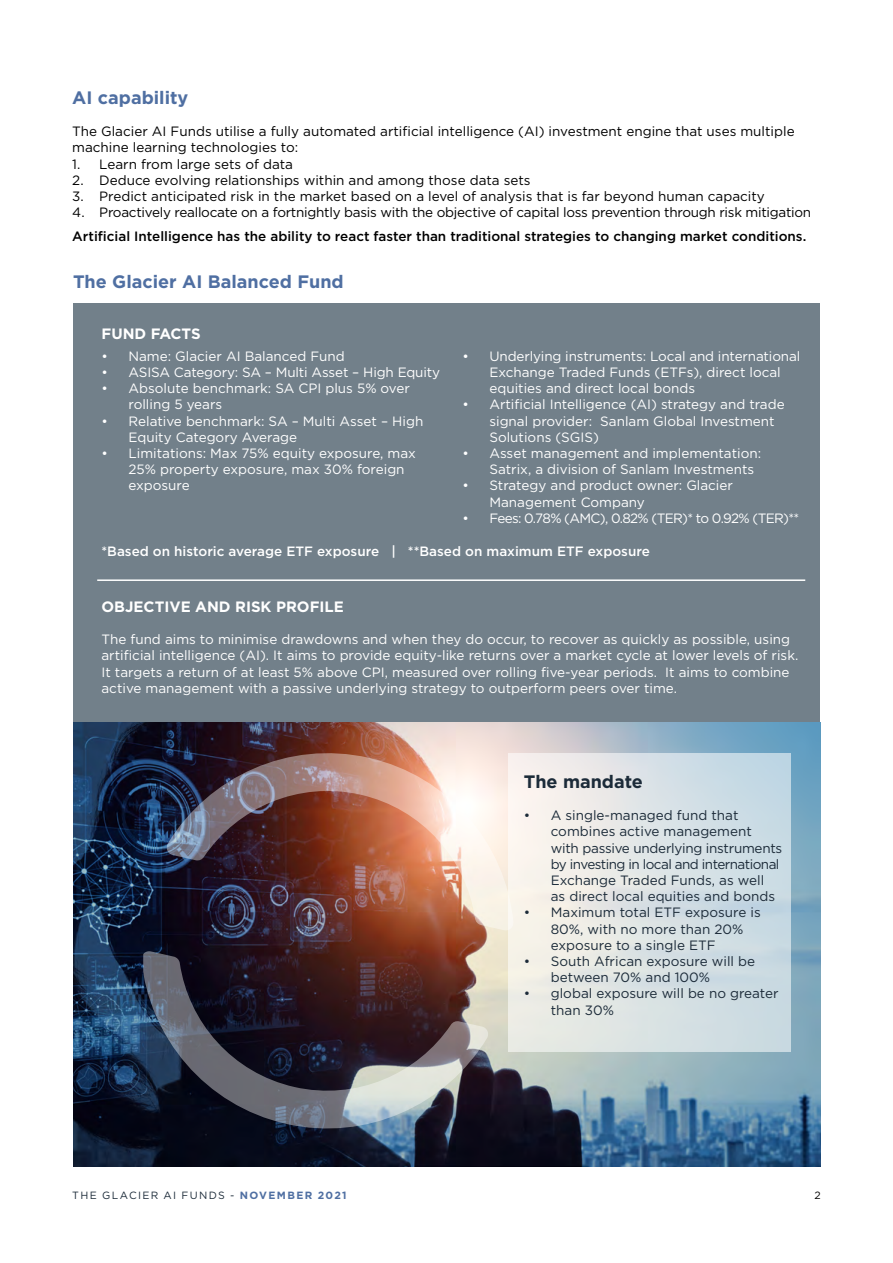
<style>
.page{position:relative;width:893px;height:1263px;background:#fff}
.page>*{position:absolute;margin:0;border:0;box-sizing:border-box;transform-origin:0 0}
.t1{font:700 18px "Gotham";color:#4f6fa2}
.t2{font:700 18px "Gotham";color:#1c2b39}
.t3{font:700 15px "Gotham";color:#fff}
.t4{font:13.5px/16.2px "Gotham";color:#fff}
.t5{font:13.5px/16.2px "Gotham";color:#1c2b39}
.t6{font:13.5px/16.2px "Gotham";color:#000}
.t7{font:13.5px "Gotham";letter-spacing:-.02em;color:#000}
.t8{font:500 13.5px "Gotham";color:#000}
.t9{font:500 13.5px "Gotham";color:#fff}
.t10{font:13.5px "Gotham";letter-spacing:-.05em;color:#fff}
.t11{font:10.5px "Gotham";letter-spacing:.125em;color:#1c2b39}
.t12{font:10.5px "Gotham";color:#000}
.s1{font-weight:700;color:#4f6fa2}
</style>
<div class="page">
<div style="left:73px;top:303px;width:747px;height:419px;background:#72808a"></div>
<img style="left:74px;top:722px;width:747px;height:445px">
<div style="left:508px;top:754px;width:283px;height:298px;background:linear-gradient(to right,#f7f1e8,#c3d7e2)"></div>
<hr style="left:97px;top:579px;width:708px;height:2px;background:#fff">
<img style="left:164px;top:744px;width:379px;height:188px">
<svg style="left:143px;top:949px;width:348px;height:203px;background:#423c45"></svg>
<h1 class="t1" style="left:72px;top:85px;width:118px">AI capability</h1>
<p class="t6" style="left:72px;top:123px;width:724px">The Glacier AI Funds utilise a fully automated artificial intelligence (AI) investment engine that uses multiple machine learning technologies to:</p>
<p class="t6" style="left:72px;top:155px;width:222px">1. Learn from large sets of data</p>
<p class="t6" style="left:72px;top:172px;width:460px">2. Deduce evolving relationships within and among those data sets</p>
<p class="t6" style="left:72px;top:188px;width:694px">3. Predict anticipated risk in the market based on a level of analysis that is far beyond human capacity</p>
<p class="t7" style="left:72px;top:204px;width:740px">4. Proactively reallocate on a fortnightly basis with the objective of capital loss prevention through risk mitigation</p>
<p class="t8" style="left:72px;top:228px;width:736px">Artificial Intelligence has the ability to react faster than traditional strategies to changing market conditions.</p>
<h1 class="t1" style="left:73px;top:269px;width:272px">The Glacier AI Balanced Fund</h1>
<p class="t3" style="left:102px;top:324px;width:101px">FUND FACTS</p>
<p class="t4" style="left:102px;top:348px;width:245px">• Name: Glacier AI Balanced Fund</p>
<p class="t4" style="left:102px;top:364px;width:340px">• ASISA Category: SA – Multi Asset – High Equity</p>
<p class="t4" style="left:129px;top:380px;width:283px;text-indent:-27px">• Absolute benchmark: SA CPI plus 5% over rolling 5 years</p>
<p class="t4" style="left:129px;top:412px;width:296px;text-indent:-27px">• Relative benchmark: SA – Multi Asset – High<br>Equity Category Average</p>
<p class="t4" style="left:129px;top:445px;width:289px;text-indent:-27px">• Limitations: Max 75% equity exposure, max<br>25% property exposure, max 30% foreign exposure</p>
<p class="t4" style="left:489px;top:348px;width:312px;text-indent:-27px">• Underlying instruments: Local and international<br>Exchange Traded Funds (ETFs), direct local equities and direct local bonds</p>
<p class="t4" style="left:489px;top:396px;width:297px;text-indent:-27px">• Artificial Intelligence (AI) strategy and trade signal provider: Sanlam Global Investment<br>Solutions (SGIS)</p>
<p class="t4" style="left:489px;top:445px;width:273px;text-indent:-27px">• Asset management and implementation:<br>Satrix, a division of Sanlam Investments</p>
<p class="t4" style="left:489px;top:477px;width:245px;text-indent:-27px">• Strategy and product owner: Glacier<br>Management Company</p>
<p class="t10" style="left:462px;top:509px;width:339px">• Fees: 0.78% (AMC), 0.82% (TER)* to 0.92% (TER)**</p>
<p class="t9" style="left:102px;top:542px;width:550px">*Based on historic average ETF exposure | **Based on maximum ETF exposure</p>
<p class="t3" style="left:102px;top:596px;width:244px">OBJECTIVE AND RISK PROFILE</p>
<p class="t4" style="left:102px;top:631px;width:698px">The fund aims to minimise drawdowns and when they do occur, to recover as quickly as possible, using artificial intelligence (AI). It aims to provide equity-like returns over a market cycle at lower levels of risk.<br>It targets a return of at least 5% above CPI, measured over rolling five-year periods. It aims to combine active management with a passive underlying strategy to outperform peers over time.</p>
<h1 class="t2" style="left:524px;top:769px;width:121px">The mandate</h1>
<p class="t5" style="left:551px;top:807px;width:233px;text-indent:-27px">• A single-managed fund that combines active management with passive underlying instruments by investing in local and international Exchange Traded Funds, as well<br>as direct local equities and bonds</p>
<p class="t5" style="left:551px;top:904px;width:211px;text-indent:-27px">• Maximum total ETF exposure is<br>80%, with no more than 20% exposure to a single ETF</p>
<p class="t5" style="left:551px;top:953px;width:206px;text-indent:-27px">• South African exposure will be between 70% and 100%</p>
<p class="t5" style="left:551px;top:985px;width:229px;text-indent:-27px">• global exposure will be no greater than 30%</p>
<p class="t11" style="left:72px;top:1189px;width:276px">THE GLACIER AI FUNDS - <span class="s1">NOVEMBER 2021</span></p>
<p class="t12" style="left:814px;top:1189px;width:8px">2</p>
</div>
